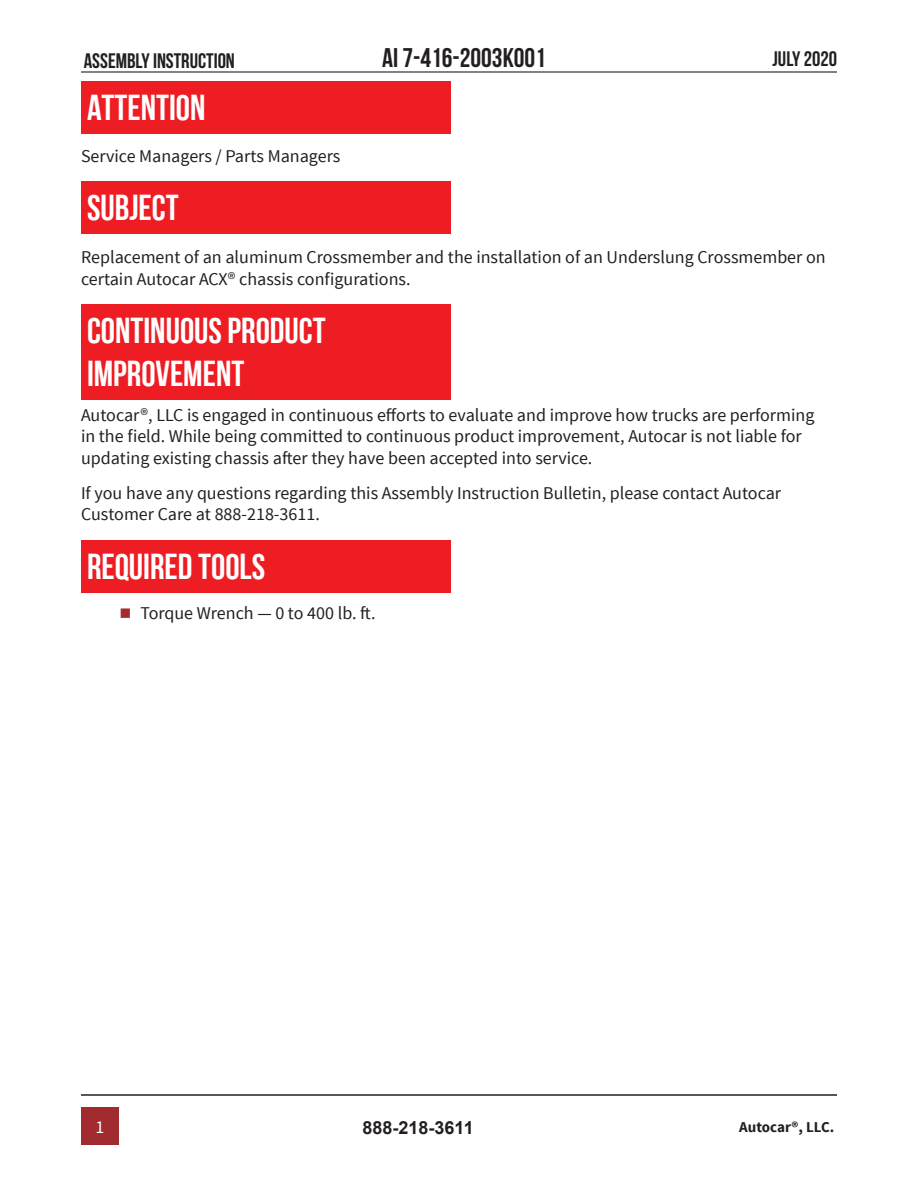
<style>
.page{position:relative;width:918px;height:1188px;background:#fff}
.page>*{position:absolute;margin:0;border:0;box-sizing:border-box;transform-origin:0 0}
.t1{font:36px/43.2px "Bebas Neue";color:#fff}
.t2{font:700 27px "Bebas Neue";color:#231f20}
.t3{font:700 21px "Bebas Neue";color:#231f20}
.t4{font:18px/21.6px "Source Sans Pro";color:#231f20}
.t5{font:700 18px "Arial";color:#231f20}
.t6{font:18px "Source Sans Pro";color:#fff}
.t7{font:700 15px "Source Sans Pro";color:#231f20}
</style>
<div class="page">
<div style="left:81px;top:1107px;width:38px;height:38px;background:#a12b2f"></div>
<hr style="left:81px;top:71px;width:756px;height:2px;background:#231f20">
<hr style="left:81px;top:1094px;width:756px;height:2px;background:#231f20">
<div style="left:81px;top:81px;width:370px;height:52px;background:#ee1d23"></div>
<div style="left:81px;top:182px;width:370px;height:52px;background:#ee1d23"></div>
<div style="left:81px;top:304px;width:370px;height:96px;background:#ee1d23"></div>
<div style="left:81px;top:540px;width:370px;height:52px;background:#ee1d23"></div>
<p class="t3" style="left:84px;top:49px;width:153px">ASSEMBLY INSTRUCTION</p>
<h2 class="t2" style="left:382px;top:43px;width:165px">AI 7-416-2003K001</h2>
<p class="t3" style="left:773px;top:47px;width:66px">JULY 2020</p>
<h1 class="t1" style="left:87px;top:85px;width:120px">ATTENTION</h1>
<p class="t4" style="left:81px;top:146px;width:261px">Service Managers / Parts Managers</p>
<h1 class="t1" style="left:87px;top:186px;width:93px">SUBJECT</h1>
<p class="t4" style="left:81px;top:247px;width:746px">Replacement of an aluminum Crossmember and the installation of an Underslung Crossmember on certain Autocar ACX® chassis configurations.</p>
<h1 class="t1" style="left:87px;top:309px;width:240px">CONTINUOUS PRODUCT<br>IMPROVEMENT</h1>
<p class="t4" style="left:81px;top:404px;width:735px">Autocar®, LLC is engaged in continuous efforts to evaluate and improve how trucks are performing in the field. While being committed to continuous product improvement, Autocar is not liable for updating existing chassis after they have been accepted into service.</p>
<p class="t4" style="left:81px;top:482px;width:702px">If you have any questions regarding this Assembly Instruction Bulletin, please contact Autocar<br>Customer Care at 888-218-3611.</p>
<h1 class="t1" style="left:87px;top:544px;width:180px">REQUIRED TOOLS</h1>
<p class="t4" style="left:140px;top:603px;width:237px">Torque Wrench — 0 to 400 lb. ft.</p>
<p class="t6" style="left:95px;top:1116px;width:10px">1</p>
<p class="t5" style="left:363px;top:1115px;width:113px">888-218-3611</p>
<p class="t7" style="left:739px;top:1117px;width:97px">Autocar®, LLC.</p>
</div>
